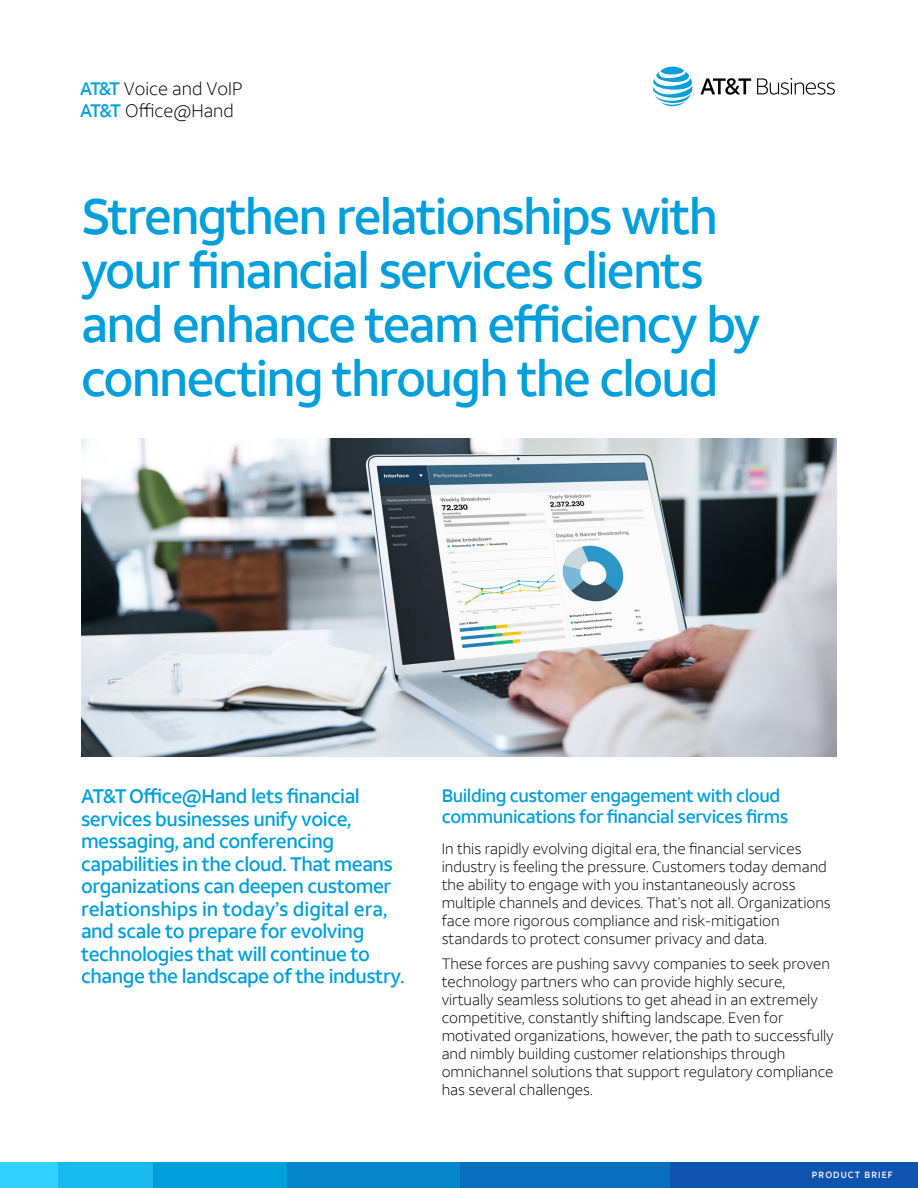
<style>
.page{position:relative;width:918px;height:1188px;background:#fff}
.page>*{position:absolute;margin:0;border:0;box-sizing:border-box;transform-origin:0 0}
.t1{font:500 49.5px/54px "ATT Aleck Sans";letter-spacing:-.04em;color:#009fdb}
.t2{font:500 19.5px/22.5px "ATT Aleck Sans";letter-spacing:-.025em;color:#009fdb}
.t3{font:500 18px/21px "ATT Aleck Sans";letter-spacing:-.025em;color:#009fdb}
.t4{font:300 18px/23px "ATT Aleck Sans";color:#000}
.t5{font:300 15px/18px "ATT Aleck Sans";color:#000}
.t6{font:500 9px "ATT Aleck Sans";letter-spacing:.12em;color:#fff}
.s1{font-weight:500;color:#009fdb}
</style>
<div class="page">
<svg style="left:653px;top:67px;width:39px;height:39px"></svg>
<svg style="left:700px;top:78px;width:51px;height:17px"></svg>
<svg style="left:757px;top:78px;width:78px;height:17px"></svg>
<div style="left:669px;top:1163px;width:249px;height:25px;background:#0f54af"></div>
<div style="left:459px;top:1163px;width:211px;height:25px;background:#0a6ebe"></div>
<div style="left:287px;top:1163px;width:172px;height:25px;background:#0586cb"></div>
<div style="left:153px;top:1163px;width:134px;height:25px;background:#009fdb"></div>
<div style="left:57px;top:1163px;width:96px;height:25px;background:#18b9ed"></div>
<div style="left:0;top:1162px;width:57px;height:26px;background:#30d1ff"></div>
<img style="left:81px;top:439px;width:756px;height:318px">
<p class="t4" style="left:80px;top:77px;width:164px"><span class="s1">AT&amp;T</span> Voice and VoIP<br><span class="s1">AT&amp;T</span> Office@Hand</p>
<h1 class="t1" style="left:81px;top:189px;width:681px">Strengthen relationships with your financial services clients and enhance team efficiency by connecting through the cloud</h1>
<p class="t2" style="left:81px;top:785px;width:325px">AT&amp;T Office@Hand lets financial services businesses unify voice, messaging, and conferencing capabilities in the cloud. That means organizations can deepen customer relationships in today’s digital era, and scale to prepare for evolving technologies that will continue to change the landscape of the industry.</p>
<p class="t3" style="left:442px;top:785px;width:348px">Building customer engagement with cloud communications for financial services firms</p>
<p class="t5" style="left:442px;top:840px;width:391px">In this rapidly evolving digital era, the financial services industry is feeling the pressure. Customers today demand the ability to engage with you instantaneously across multiple channels and devices. That’s not all. Organizations face more rigorous compliance and risk-mitigation standards to protect consumer privacy and data.</p>
<p class="t5" style="left:442px;top:955px;width:394px">These forces are pushing savvy companies to seek proven technology partners who can provide highly secure, virtually seamless solutions to get ahead in an extremely competitive, constantly shifting landscape. Even for motivated organizations, however, the path to successfully and nimbly building customer relationships through omnichannel solutions that support regulatory compliance has several challenges.</p>
<p class="t6" style="left:812px;top:1169px;width:82px">PRODUCT BRIEF</p>
</div>
